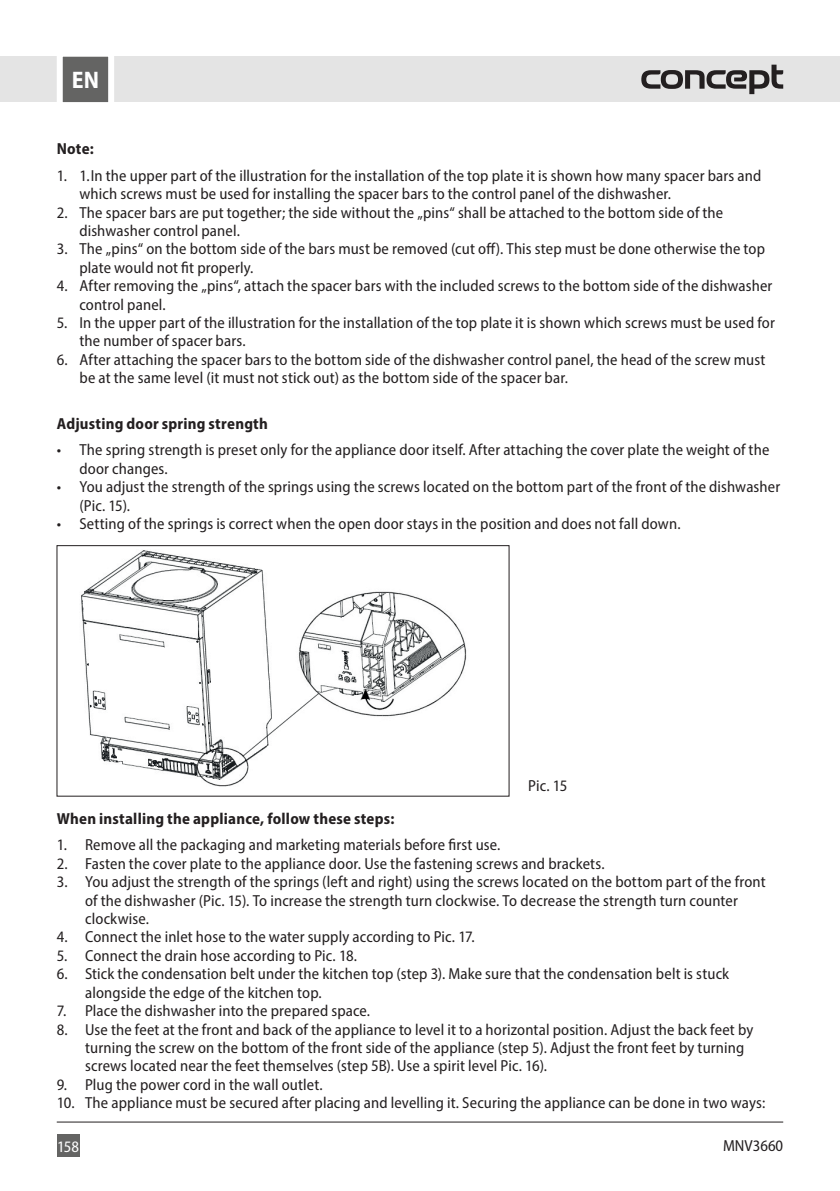
<style>
.page{position:relative;width:840px;height:1191px;background:#fff}
.page>*{position:absolute;margin:0;border:0;box-sizing:border-box;transform-origin:0 0}
.t1{font:700 semi-condensed 24px "Myriad Pro";color:#fff}
.t2{font:semi-condensed 16px/18.4px "Myriad Pro";letter-spacing:.01em;color:#231f20}
.t3{font:700 semi-condensed 16px "Myriad Pro";letter-spacing:.015em;color:#231f20}
.t4{font:semi-condensed 16px "Myriad Pro";color:#fff}
</style>
<div class="page">
<div style="left:0;top:57px;width:839px;height:45px;background:#e4e4e4"></div>
<div style="left:57px;top:1134px;width:22px;height:23px;background:#646463"></div>
<svg style="left:641px;top:65px;width:141px;height:29px"></svg>
<svg style="left:54px;top:56px;width:63px;height:47px"></svg>
<hr style="left:57px;top:1121px;width:725px;height:1px;background:#231f20">
<img style="left:81px;top:550px;width:386px;height:237px">
<div style="left:57px;top:545px;width:452px;height:251px;border:1px solid #231f20"></div>
<h1 class="t1" style="left:72px;top:65px;width:29px">EN</h1>
<p class="t3" style="left:57px;top:138px;width:39px">Note:</p>
<p class="t2" style="left:79px;top:166px;width:683px;text-indent:-23px">1. 1.In the upper part of the illustration for the installation of the top plate it is shown how many spacer bars and which screws must be used for installing the spacer bars to the control panel of the dishwasher.</p>
<p class="t2" style="left:79px;top:203px;width:645px;text-indent:-23px">2. The spacer bars are put together; the side without the „pins“ shall be attached to the bottom side of the dishwasher control panel.</p>
<p class="t2" style="left:79px;top:239px;width:686px;text-indent:-23px">3. The „pins“ on the bottom side of the bars must be removed (cut off). This step must be done otherwise the top plate would not fit properly.</p>
<p class="t2" style="left:79px;top:276px;width:694px;text-indent:-23px">4. After removing the „pins“, attach the spacer bars with the included screws to the bottom side of the dishwasher control panel.</p>
<p class="t2" style="left:79px;top:313px;width:696px;text-indent:-23px">5. In the upper part of the illustration for the installation of the top plate it is shown which screws must be used for the number of spacer bars.</p>
<p class="t2" style="left:79px;top:350px;width:687px;text-indent:-23px">6. After attaching the spacer bars to the bottom side of the dishwasher control panel, the head of the screw must be at the same level (it must not stick out) as the bottom side of the spacer bar.</p>
<p class="t3" style="left:57px;top:413px;width:213px">Adjusting door spring strength</p>
<p class="t2" style="left:79px;top:440px;width:691px;text-indent:-23px">• The spring strength is preset only for the appliance door itself. After attaching the cover plate the weight of the door changes.</p>
<p class="t2" style="left:79px;top:477px;width:702px;text-indent:-23px">• You adjust the strength of the springs using the screws located on the bottom part of the front of the dishwasher (Pic. 15).</p>
<p class="t2" style="left:57px;top:514px;width:625px">• Setting of the springs is correct when the open door stays in the position and does not fall down.</p>
<p class="t2" style="left:528px;top:776px;width:41px">Pic. 15</p>
<p class="t3" style="left:57px;top:808px;width:339px">When installing the appliance, follow these steps:</p>
<p class="t2" style="left:57px;top:835px;width:445px">1. Remove all the packaging and marketing materials before first use.</p>
<p class="t2" style="left:57px;top:854px;width:549px">2. Fasten the cover plate to the appliance door. Use the fastening screws and brackets.</p>
<p class="t2" style="left:85px;top:872px;width:681px;text-indent:-28px">3. You adjust the strength of the springs (left and right) using the screws located on the bottom part of the front of the dishwasher (Pic. 15). To increase the strength turn clockwise. To decrease the strength turn counter clockwise.</p>
<p class="t2" style="left:57px;top:927px;width:419px">4. Connect the inlet hose to the water supply according to Pic. 17.</p>
<p class="t2" style="left:57px;top:946px;width:302px">5. Connect the drain hose according to Pic. 18.</p>
<p class="t2" style="left:85px;top:964px;width:645px;text-indent:-28px">6. Stick the condensation belt under the kitchen top (step 3). Make sure that the condensation belt is stuck alongside the edge of the kitchen top.</p>
<p class="t2" style="left:57px;top:1001px;width:315px">7. Place the dishwasher into the prepared space.</p>
<p class="t2" style="left:85px;top:1019px;width:669px;text-indent:-28px">8. Use the feet at the front and back of the appliance to level it to a horizontal position. Adjust the back feet by turning the screw on the bottom of the front side of the appliance (step 5). Adjust the front feet by turning screws located near the feet themselves (step 5B). Use a spirit level Pic. 16).</p>
<p class="t2" style="left:57px;top:1075px;width:267px">9. Plug the power cord in the wall outlet.</p>
<p class="t2" style="left:57px;top:1093px;width:709px">10. The appliance must be secured after placing and levelling it. Securing the appliance can be done in two ways:</p>
<p class="t4" style="left:57px;top:1136px;width:24px">158</p>
<p class="t2" style="left:722px;top:1135px;width:62px">MNV3660</p>
</div>
